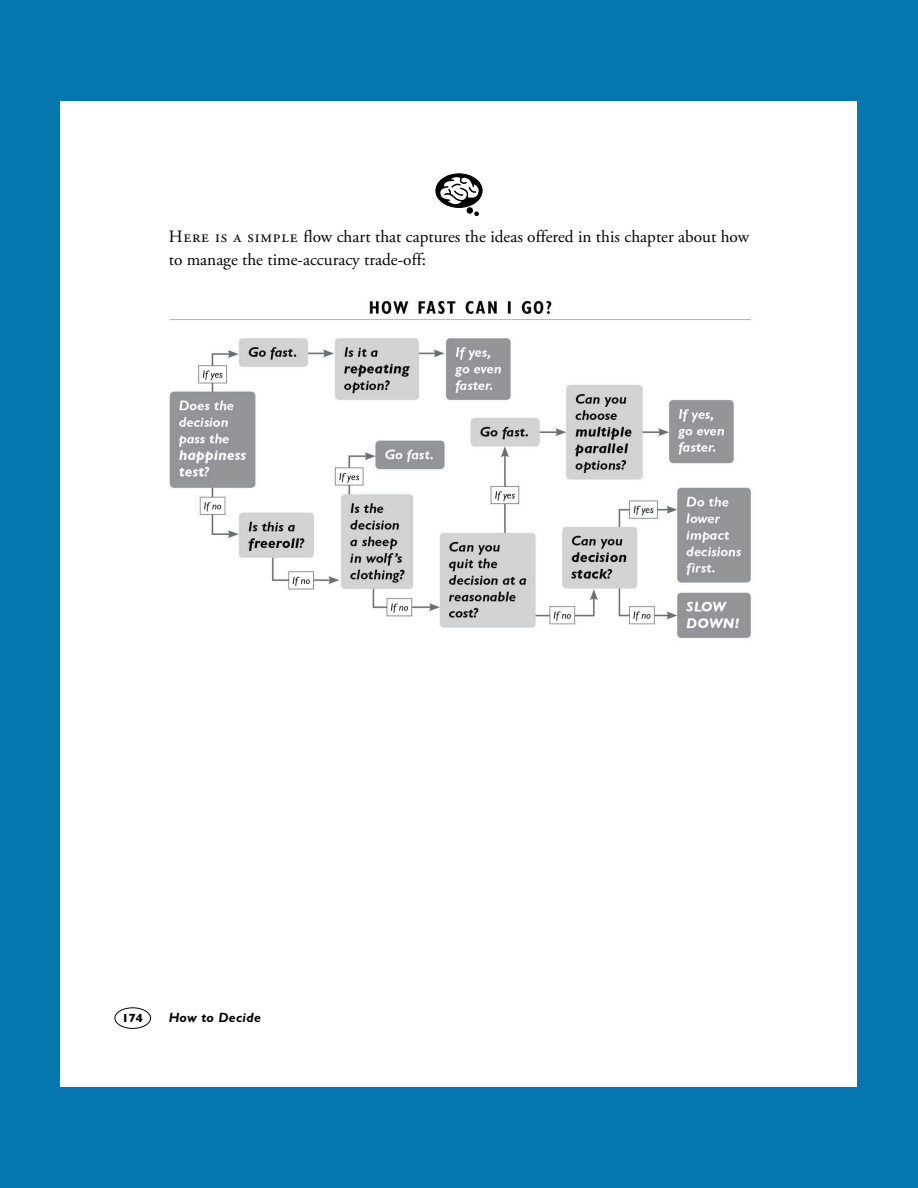
<style>
.page{position:relative;width:918px;height:1188px;background:#0676af}
.page>*{position:absolute;margin:0;border:0;box-sizing:border-box;transform-origin:0 0}
.t1{font:17.25px/22.5px "Adobe Garamond Pro";color:#000}
.t2{font:italic 700 13.5px "Gill Sans MT Std";letter-spacing:.025em;color:#000}
.t3{font:800 12px "Gill Sans MT Std";color:#000}
</style>
<div class="page">
<div style="left:61px;top:101px;width:796px;height:986px;background:#fff"></div>
<div style="left:115px;top:1008px;width:36px;height:21px;border:1px solid #000;border-radius:50%"></div>
<div style="left:436px;top:174px;width:46px;height:34px;border:1px solid #000;border-radius:50%"></div>
<svg style="left:435px;top:174px;width:46px;height:42px"></svg>
<img style="left:169px;top:300px;width:582px;height:339px">
<p class="t1" style="left:169px;top:226px;width:582px">Here is a simple flow chart that captures the ideas offered in this chapter about how to manage the time-accuracy trade-off:</p>
<p class="t3" style="left:122px;top:1011px;width:23px">174</p>
<p class="t2" style="left:169px;top:1009px;width:94px">How to Decide</p>
</div>
